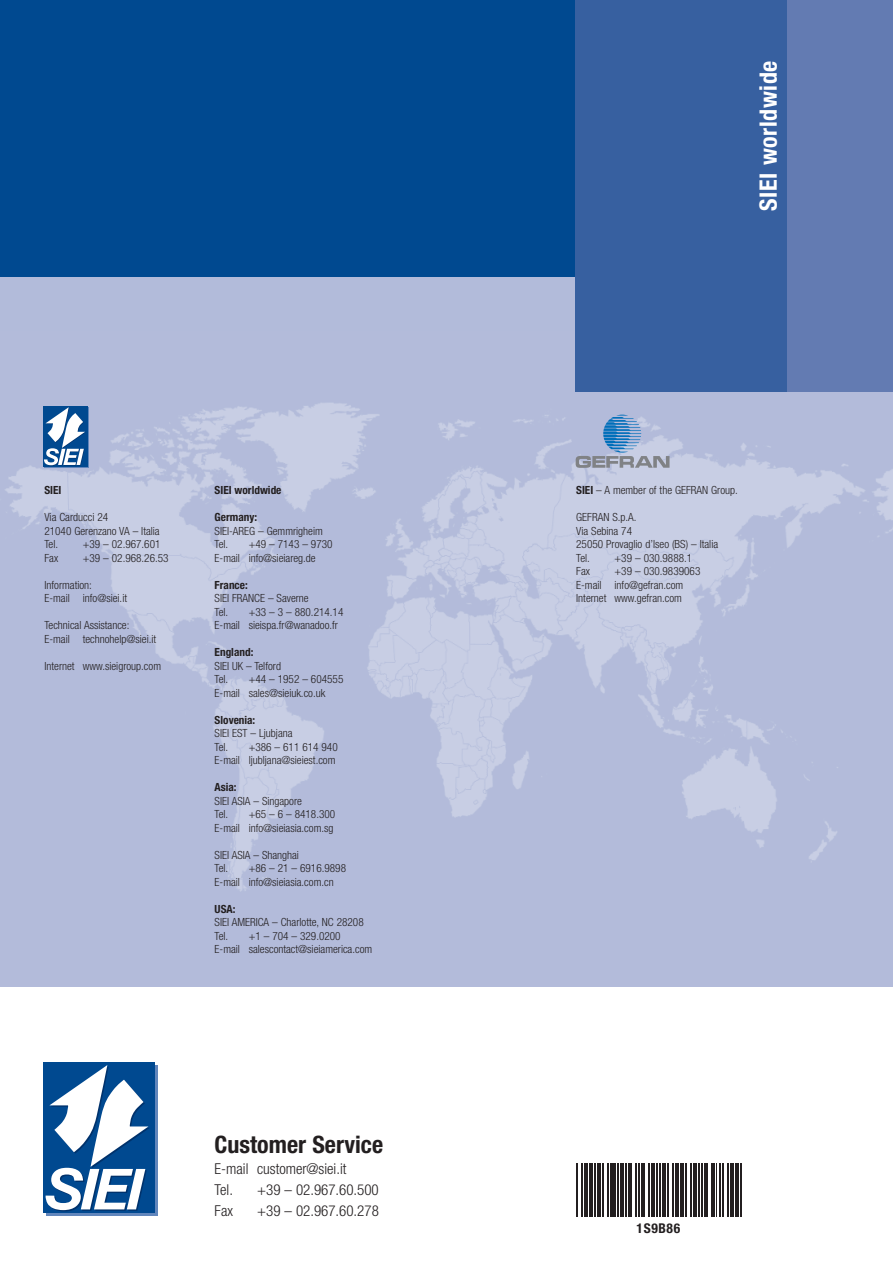
<style>
.page{position:relative;width:893px;height:1263px;background:#fff}
.page>*{position:absolute;margin:0;border:0;box-sizing:border-box;transform-origin:0 0}
.t1{font:700 condensed 24px "Helvetica Neue";color:#231f20}
.t2{font:700 condensed 24px "Helvetica Neue";letter-spacing:.025em;color:#fff}
.t3{font:300 condensed 15px/21px "Helvetica Neue";color:#231f20}
.t4{font:700 condensed 13.5px "Helvetica Neue";letter-spacing:.05em;color:#231f20}
.t5{font:300 condensed 11.25px/13.5px "Helvetica Neue";color:#231f20}
.t6{font:700 condensed 11.25px "Helvetica Neue";color:#231f20}
.s1{font-weight:700}
</style>
<div class="page">
<svg style="left:46px;top:1066px;width:111px;height:150px"></svg>
<div style="left:43px;top:1063px;width:111px;height:150px;background:#004990"></div>
<svg style="left:45px;top:1065px;width:104px;height:146px"></svg>
<div style="left:0;top:276px;width:892px;height:710px;background:#b2bbda"></div>
<img style="left:5px;top:391px;width:887px;height:500px">
<div style="left:0;top:0;width:579px;height:276px;background:#004990"></div>
<div style="left:574px;top:0;width:213px;height:391px;background:#3760a0"></div>
<div style="left:44px;top:407px;width:45px;height:61px;background:#004990"></div>
<div style="left:43px;top:406px;width:44px;height:60px;background:#004990"></div>
<svg style="left:44px;top:407px;width:41px;height:59px"></svg>
<div style="left:787px;top:0;width:105px;height:391px;background:#637bb2"></div>
<svg style="left:575px;top:415px;width:94px;height:53px"></svg>
<hr style="left:576px;top:1163px;width:1px;height:54px;background:#231f20">
<hr style="left:581px;top:1163px;width:1px;height:54px;background:#231f20">
<hr style="left:584px;top:1163px;width:3px;height:54px;background:#231f20">
<hr style="left:589px;top:1163px;width:3px;height:54px;background:#231f20">
<hr style="left:594px;top:1163px;width:1px;height:54px;background:#231f20">
<hr style="left:597px;top:1163px;width:3px;height:54px;background:#231f20">
<hr style="left:602px;top:1163px;width:1px;height:54px;background:#231f20">
<hr style="left:607px;top:1163px;width:1px;height:54px;background:#231f20">
<hr style="left:610px;top:1163px;width:1px;height:54px;background:#231f20">
<hr style="left:612px;top:1163px;width:4px;height:54px;background:#231f20">
<hr style="left:618px;top:1163px;width:1px;height:54px;background:#231f20">
<hr style="left:620px;top:1163px;width:4px;height:54px;background:#231f20">
<hr style="left:625px;top:1163px;width:1px;height:54px;background:#231f20">
<hr style="left:628px;top:1163px;width:4px;height:54px;background:#231f20">
<hr style="left:636px;top:1163px;width:1px;height:54px;background:#231f20">
<hr style="left:638px;top:1163px;width:1px;height:54px;background:#231f20">
<hr style="left:641px;top:1163px;width:4px;height:54px;background:#231f20">
<hr style="left:649px;top:1163px;width:1px;height:54px;background:#231f20">
<hr style="left:651px;top:1163px;width:4px;height:54px;background:#231f20">
<hr style="left:656px;top:1163px;width:1px;height:54px;background:#231f20">
<hr style="left:659px;top:1163px;width:1px;height:54px;background:#231f20">
<hr style="left:662px;top:1163px;width:3px;height:54px;background:#231f20">
<hr style="left:667px;top:1163px;width:1px;height:54px;background:#231f20">
<hr style="left:672px;top:1163px;width:1px;height:54px;background:#231f20">
<hr style="left:675px;top:1163px;width:3px;height:54px;background:#231f20">
<hr style="left:680px;top:1163px;width:3px;height:54px;background:#231f20">
<hr style="left:685px;top:1163px;width:1px;height:54px;background:#231f20">
<hr style="left:690px;top:1163px;width:1px;height:54px;background:#231f20">
<hr style="left:693px;top:1163px;width:3px;height:54px;background:#231f20">
<hr style="left:698px;top:1163px;width:1px;height:54px;background:#231f20">
<hr style="left:701px;top:1163px;width:1px;height:54px;background:#231f20">
<hr style="left:704px;top:1163px;width:3px;height:54px;background:#231f20">
<hr style="left:711px;top:1163px;width:3px;height:54px;background:#231f20">
<hr style="left:716px;top:1163px;width:1px;height:54px;background:#231f20">
<hr style="left:719px;top:1163px;width:1px;height:54px;background:#231f20">
<hr style="left:722px;top:1163px;width:1px;height:54px;background:#231f20">
<hr style="left:727px;top:1163px;width:1px;height:54px;background:#231f20">
<hr style="left:730px;top:1163px;width:3px;height:54px;background:#231f20">
<hr style="left:735px;top:1163px;width:3px;height:54px;background:#231f20">
<hr style="left:740px;top:1163px;width:1px;height:54px;background:#231f20">
<p class="t6" style="left:44px;top:486px;width:19px">SIEI</p>
<p class="t5" style="left:44px;top:511px;width:117px">Via Carducci 24<br>21040 Gerenzano VA – Italia<br>Tel.</p>
<p class="t5" style="left:83px;top:538px;width:79px">+39 – 02.967.601</p>
<p class="t5" style="left:44px;top:552px;width:15px">Fax</p>
<p class="t5" style="left:83px;top:552px;width:87px">+39 – 02.968.26.53</p>
<p class="t5" style="left:44px;top:579px;width:84px">Information:<br>E-mail info@siei.it</p>
<p class="t5" style="left:44px;top:619px;width:113px">Technical Assistance:<br>E-mail technohelp@siei.it</p>
<p class="t5" style="left:44px;top:660px;width:118px">Internet www.sieigroup.com</p>
<p class="t6" style="left:215px;top:486px;width:68px">SIEI worldwide</p>
<p class="t6" style="left:215px;top:513px;width:44px">Germany:</p>
<p class="t5" style="left:215px;top:525px;width:110px">SIEI-AREG – Gemmrigheim<br>Tel.</p>
<p class="t5" style="left:215px;top:538px;width:119px;text-indent:34px">+49 – 7143 – 9730<br>E-mail info@sieiareg.de</p>
<p class="t6" style="left:215px;top:581px;width:35px">France:</p>
<p class="t5" style="left:215px;top:592px;width:96px">SIEI FRANCE – Saverne<br>Tel.</p>
<p class="t5" style="left:215px;top:606px;width:130px;text-indent:34px">+33 – 3 – 880.214.14<br>E-mail sieispa.fr@wanadoo.fr</p>
<p class="t6" style="left:215px;top:648px;width:40px">England:</p>
<p class="t5" style="left:215px;top:660px;width:68px">SIEI UK – Telford<br>Tel.</p>
<p class="t5" style="left:215px;top:673px;width:130px;text-indent:34px">+44 – 1952 – 604555<br>E-mail sales@sieiuk.co.uk</p>
<p class="t6" style="left:215px;top:716px;width:42px">Slovenia:</p>
<p class="t5" style="left:215px;top:727px;width:79px">SIEI EST – Ljubjana<br>Tel.</p>
<p class="t5" style="left:215px;top:741px;width:125px;text-align:right">+386 – 611 614 940<br>E-mail ljubljana@sieiest.com</p>
<p class="t6" style="left:215px;top:783px;width:24px">Asia:</p>
<p class="t5" style="left:215px;top:795px;width:89px">SIEI ASIA – Singapore<br>Tel.</p>
<p class="t5" style="left:215px;top:808px;width:122px;text-align:right">+65 – 6 – 8418.300<br>E-mail info@sieiasia.com.sg</p>
<p class="t5" style="left:215px;top:849px;width:86px">SIEI ASIA – Shanghai<br>Tel.</p>
<p class="t5" style="left:215px;top:862px;width:133px;text-indent:34px">+86 – 21 – 6916.9898<br>E-mail info@sieiasia.com.cn</p>
<p class="t6" style="left:215px;top:905px;width:22px">USA:</p>
<p class="t5" style="left:215px;top:916px;width:151px">SIEI AMERICA – Charlotte, NC 28208<br>Tel.</p>
<p class="t5" style="left:215px;top:930px;width:159px;text-align:center">+1 – 704 – 329.0200<br>E-mail salescontact@sieiamerica.com</p>
<h1 class="t1" style="left:215px;top:1136px;width:170px">Customer Service</h1>
<h2 class="t3" style="left:215px;top:1159px;width:133px">E-mail customer@siei.it<br>Tel.</h2>
<h2 class="t3" style="left:257px;top:1180px;width:123px">+39 – 02.967.60.500</h2>
<h2 class="t3" style="left:215px;top:1201px;width:20px">Fax</h2>
<h2 class="t3" style="left:257px;top:1201px;width:123px">+39 – 02.967.60.278</h2>
<h1 class="t2" style="left:759px;top:211px;width:152px;rotate:-90deg">SIEI worldwide</h1>
<p class="t5" style="left:576px;top:484px;width:163px"><span class="s1">SIEI</span> – A member of the GEFRAN Group.</p>
<p class="t5" style="left:576px;top:511px;width:143px">GEFRAN S.p.A.<br>Via Sebina 74<br>25050 Provaglio d’Iseo (BS) – Italia<br>Tel.</p>
<p class="t5" style="left:614px;top:552px;width:79px">+39 – 030.9888.1</p>
<p class="t5" style="left:576px;top:565px;width:15px">Fax</p>
<p class="t5" style="left:576px;top:565px;width:126px;text-indent:38px">+39 – 030.9839063<br>E-mail info@gefran.com<br>Internet www.gefran.com</p>
<p class="t4" style="left:636px;top:1223px;width:45px">1S9B86</p>
</div>
